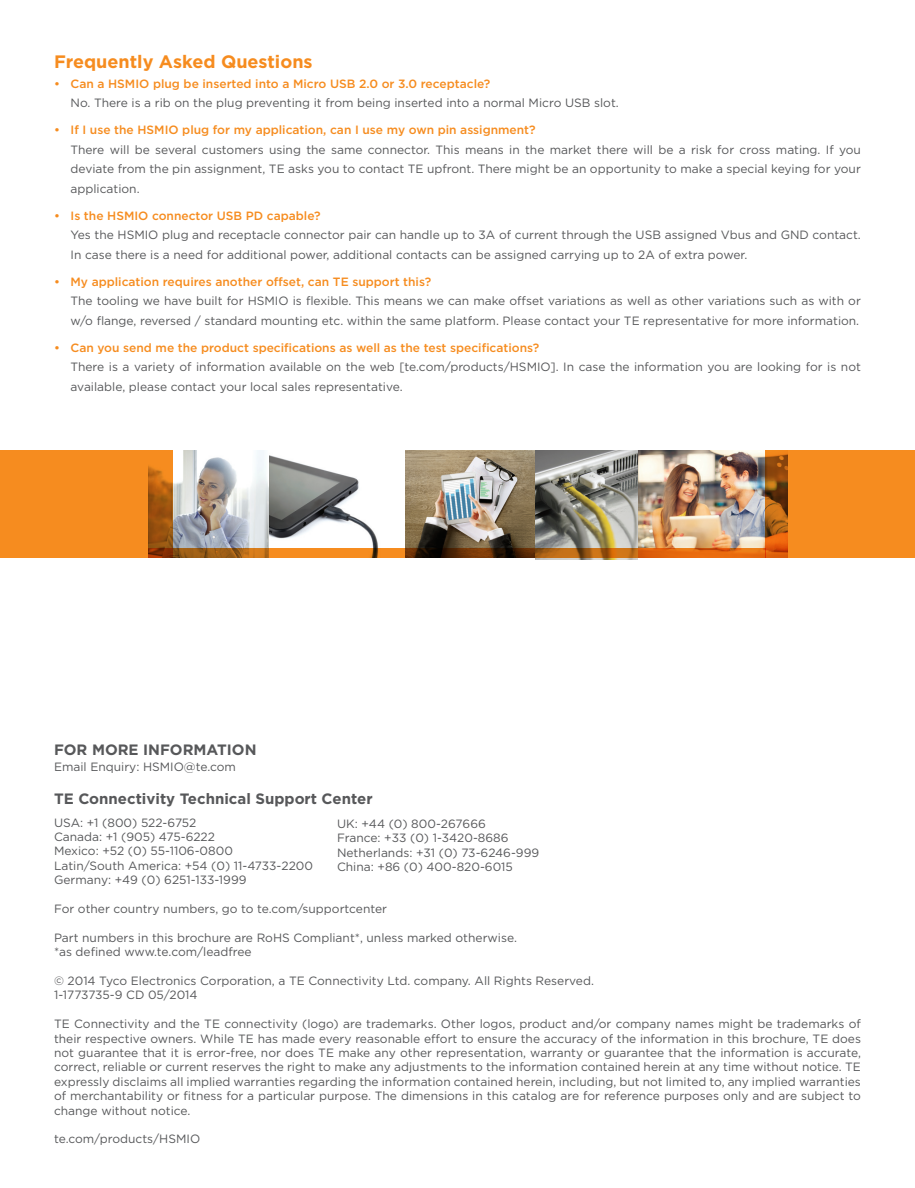
<style>
.page{position:relative;width:915px;height:1188px;background:#fff}
.page>*{position:absolute;margin:0;border:0;box-sizing:border-box;transform-origin:0 0}
.t1{font:700 18px "Gotham";color:#f68c1f}
.t2{font:700 15px "Gotham";color:#57585a}
.t3{font:12px/14.4px "Gotham";color:#57585a}
.t4{font:500 12px "Gotham";color:#f68c1f}
</style>
<div class="page">
<img style="left:172px;top:450px;width:97px;height:98px">
<img style="left:269px;top:450px;width:496px;height:109px">
<svg style="left:765px;top:450px;width:149px;height:108px;background:#e9831c"></svg>
<div style="left:0;top:450px;width:172px;height:108px;background:#f68c1f"></div>
<svg style="left:148px;top:548px;width:617px;height:10px;background:#ae5b11"></svg>
<p class="t1" style="left:54px;top:50px;width:260px">Frequently Asked Questions</p>
<p class="t4" style="left:54px;top:76px;width:437px">• Can a HSMIO plug be inserted into a Micro USB 2.0 or 3.0 receptacle?</p>
<p class="t3" style="left:70px;top:96px;width:549px">No. There is a rib on the plug preventing it from being inserted into a normal Micro USB slot.</p>
<p class="t4" style="left:54px;top:122px;width:483px">• If I use the HSMIO plug for my application, can I use my own pin assignment?</p>
<p class="t3" style="left:70px;top:140px;width:791px;line-height:19.5px;text-align:justify">There will be several customers using the same connector. This means in the market there will be a risk for cross mating. If you deviate from the pin assignment, TE asks you to contact TE upfront. There might be an opportunity to make a special keying for your application.</p>
<p class="t4" style="left:54px;top:208px;width:268px">• Is the HSMIO connector USB PD capable?</p>
<p class="t3" style="left:70px;top:225px;width:791px;line-height:19.5px">Yes the HSMIO plug and receptacle connector pair can handle up to 3A of current through the USB assigned Vbus and GND contact.<br>In case there is a need for additional power, additional contacts can be assigned carrying up to 2A of extra power.</p>
<p class="t4" style="left:54px;top:274px;width:378px">• My application requires another offset, can TE support this?</p>
<p class="t3" style="left:70px;top:291px;width:791px;line-height:19.5px">The tooling we have built for HSMIO is flexible. This means we can make offset variations as well as other variations such as with or w/o flange, reversed / standard mounting etc. within the same platform. Please contact your TE representative for more information.</p>
<p class="t4" style="left:54px;top:340px;width:486px">• Can you send me the product specifications as well as the test specifications?</p>
<p class="t3" style="left:70px;top:357px;width:791px;line-height:19.5px">There is a variety of information available on the web [te.com/products/HSMIO]. In case the information you are looking for is not available, please contact your local sales representative.</p>
<p class="t2" style="left:54px;top:739px;width:204px">FOR MORE INFORMATION</p>
<p class="t3" style="left:54px;top:759px;width:183px">Email Enquiry: HSMIO@te.com</p>
<p class="t2" style="left:54px;top:789px;width:320px">TE Connectivity Technical Support Center</p>
<p class="t3" style="left:54px;top:815px;width:144px">USA: +1 (800) 522-6752</p>
<p class="t3" style="left:54px;top:829px;width:162px">Canada: +1 (905) 475-6222</p>
<p class="t3" style="left:54px;top:844px;width:180px">Mexico: +52 (0) 55-1106-0800</p>
<p class="t3" style="left:54px;top:858px;width:260px">Latin/South America: +54 (0) 11-4733-2200</p>
<p class="t3" style="left:54px;top:873px;width:194px">Germany: +49 (0) 6251-133-1999</p>
<p class="t3" style="left:54px;top:901px;width:334px">For other country numbers, go to te.com/supportcenter</p>
<p class="t3" style="left:54px;top:930px;width:464px">Part numbers in this brochure are RoHS Compliant*, unless marked otherwise.</p>
<p class="t3" style="left:54px;top:945px;width:199px">*as defined www.te.com/leadfree</p>
<p class="t3" style="left:54px;top:973px;width:541px">© 2014 Tyco Electronics Corporation, a TE Connectivity Ltd. company. All Rights Reserved.</p>
<p class="t3" style="left:54px;top:988px;width:145px">1-1773735-9 CD 05/2014</p>
<p class="t3" style="left:54px;top:1017px;width:808px;text-align:justify">TE Connectivity and the TE connectivity (logo) are trademarks. Other logos, product and/or company names might be trademarks of their respective owners. While TE has made every reasonable effort to ensure the accuracy of the information in this brochure, TE does not guarantee that it is error-free, nor does TE make any other representation, warranty or guarantee that the information is accurate, correct, reliable or current reserves the right to make any adjustments to the information contained herein at any time without notice. TE expressly disclaims all implied warranties regarding the information contained herein, including, but not limited to, any implied warranties of merchantability or fitness for a particular purpose. The dimensions in this catalog are for reference purposes only and are subject to change without notice.</p>
<p class="t3" style="left:54px;top:1132px;width:148px">te.com/products/HSMIO</p>
<p class="t3" style="left:337px;top:816px;width:150px">UK: +44 (0) 800-267666</p>
<p class="t3" style="left:337px;top:831px;width:173px">France: +33 (0) 1-3420-8686</p>
<p class="t3" style="left:337px;top:845px;width:204px">Netherlands: +31 (0) 73-6246-999</p>
<p class="t3" style="left:337px;top:860px;width:177px">China: +86 (0) 400-820-6015</p>
</div>
